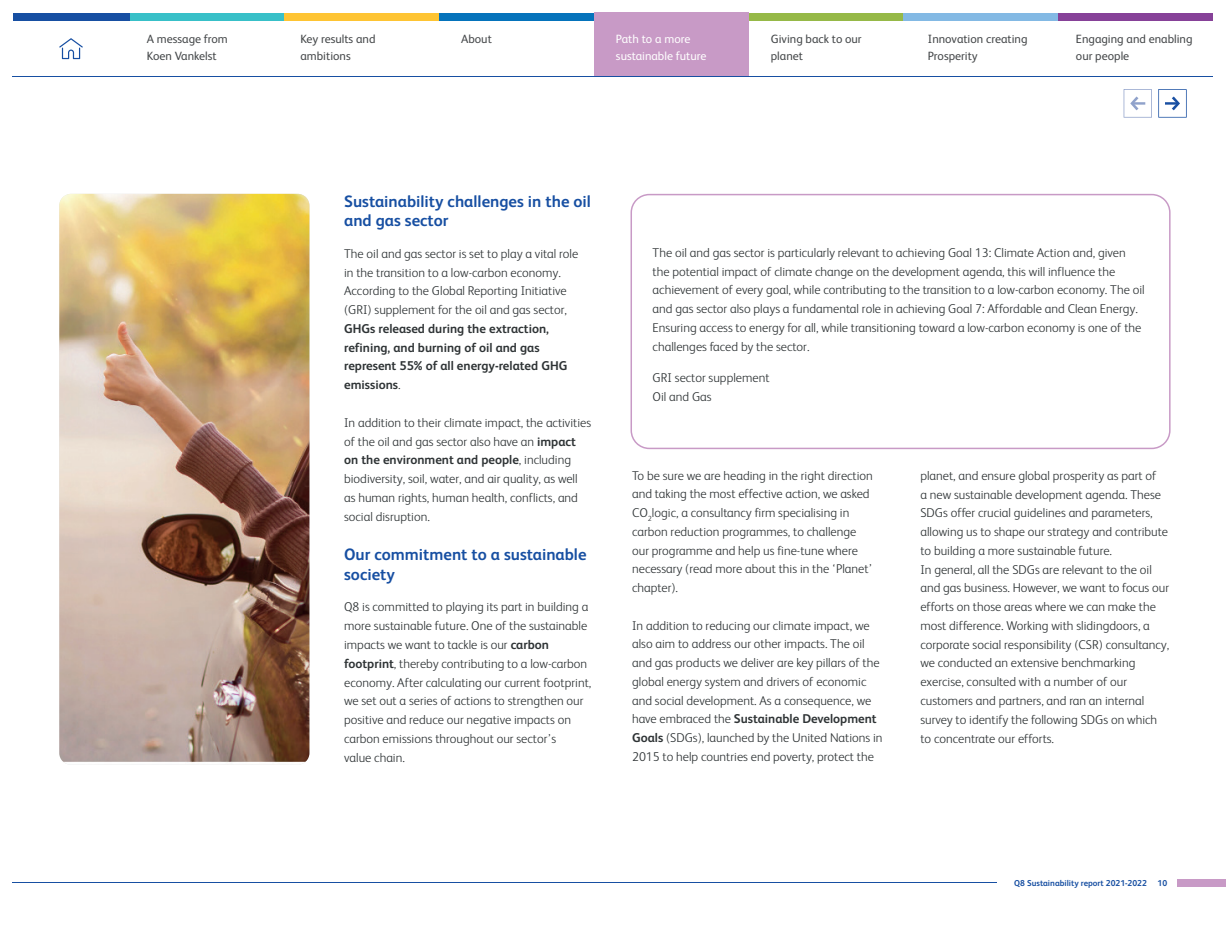
<style>
.page{position:relative;width:1226px;height:926px;background:#fff}
.page>*{position:absolute;margin:0;border:0;box-sizing:border-box;transform-origin:0 0}
.t1{font:700 16.5px/19.8px "FS Albert";color:#174fa2}
.t2{font:300 12.75px/18.8px "FS Albert";color:#2e3335}
.t3{font:700 12.75px/18.8px "FS Albert";color:#2e3335}
.t4{font:12px/16.5px "FS Albert";color:#444749}
.t5{font:12px/16.5px "FS Albert";color:#fff}
.t6{font:700 8.55px "FS Albert";color:#174fa2}
.s1{font-weight:300}
.s2{font-weight:700}
</style>
<div class="page">
<img style="left:59px;top:194px;width:250px;height:569px">
<svg style="left:630px;top:194px;width:540px;height:255px"></svg>
<hr style="left:13px;top:882px;width:983px;height:1px;background:#174fa2">
<div style="left:1177px;top:879px;width:49px;height:8px;background:#c89ac6"></div>
<div style="left:594px;top:13px;width:154px;height:63px;background:#c89ac6"></div>
<div style="left:748px;top:13px;width:155px;height:8px;background:#96b948"></div>
<div style="left:284px;top:13px;width:155px;height:8px;background:#fec433"></div>
<div style="left:129px;top:13px;width:155px;height:8px;background:#38c0c8"></div>
<div style="left:1058px;top:13px;width:155px;height:8px;background:#864198"></div>
<div style="left:903px;top:13px;width:155px;height:8px;background:#83b9e4"></div>
<div style="left:13px;top:13px;width:116px;height:8px;background:#174fa2"></div>
<svg style="left:59px;top:38px;width:24px;height:21px"></svg>
<div style="left:439px;top:13px;width:155px;height:8px;background:#0573bb"></div>
<hr style="left:13px;top:76px;width:1200px;height:1px;background:#174fa2">
<svg style="left:1158px;top:89px;width:28px;height:29px"></svg>
<svg style="left:1123px;top:89px;width:29px;height:29px"></svg>
<p class="t4" style="left:147px;top:31px;width:82px">A message from<br>Koen Vankelst</p>
<p class="t4" style="left:461px;top:31px;width:32px">About</p>
<p class="t4" style="left:300px;top:31px;width:77px">Key results and ambitions</p>
<p class="t5" style="left:616px;top:31px;width:92px">Path to a more sustainable future</p>
<p class="t4" style="left:771px;top:31px;width:92px">Giving back to our planet</p>
<p class="t4" style="left:928px;top:31px;width:101px">Innovation creating<br>Prosperity</p>
<p class="t4" style="left:1076px;top:31px;width:118px">Engaging and enabling our people</p>
<p class="t1" style="left:344px;top:191px;width:248px">Sustainability challenges in the oil and gas sector</p>
<p class="t2" style="left:344px;top:244px;width:236px">The oil and gas sector is set to play a vital role in the transition to a low-carbon economy.<br>According to the Global Reporting Initiative (GRI) supplement for the oil and gas sector,</p>
<p class="t3" style="left:344px;top:319px;width:225px">GHGs released during the extraction, refining, and burning of oil and gas represent 55% of all energy-related GHG emissions<span class="s1">.</span></p>
<p class="t2" style="left:344px;top:413px;width:249px">In addition to their climate impact, the activities of the oil and gas sector also have an <span class="s2">impact on the environment and people</span>, including biodiversity, soil, water, and air quality, as well as human rights, human health, conflicts, and social disruption.</p>
<p class="t1" style="left:344px;top:544px;width:244px">Our commitment to a sustainable society</p>
<p class="t2" style="left:344px;top:597px;width:249px">Q8 is committed to playing its part in building a more sustainable future. One of the sustainable impacts we want to tackle is our <span class="s2">carbon footprint</span>, thereby contributing to a low-carbon economy. After calculating our current footprint, we set out a series of actions to strengthen our positive and reduce our negative impacts on carbon emissions throughout our sector’s<br>value chain.</p>
<p class="t2" style="left:652px;top:243px;width:493px">The oil and gas sector is particularly relevant to achieving Goal 13: Climate Action and, given the potential impact of climate change on the development agenda, this will influence the achievement of every goal, while contributing to the transition to a low-carbon economy. The oil and gas sector also plays a fundamental role in achieving Goal 7: Affordable and Clean Energy.<br>Ensuring access to energy for all, while transitioning toward a low-carbon economy is one of the challenges faced by the sector.</p>
<p class="t2" style="left:652px;top:368px;width:118px">GRI sector supplement<br>Oil and Gas</p>
<p class="t2" style="left:632px;top:465px;width:242px">To be sure we are heading in the right direction and taking the most effective action, we asked CO<sub>2</sub>logic, a consultancy firm specialising in carbon reduction programmes, to challenge our programme and help us fine-tune where necessary (read more about this in the ‘Planet’ chapter).</p>
<p class="t2" style="left:632px;top:615px;width:252px">In addition to reducing our climate impact, we also aim to address our other impacts. The oil and gas products we deliver are key pillars of the global energy system and drivers of economic and social development. As a consequence, we have embraced the <span class="s2">Sustainable Development Goals</span> (SDGs), launched by the United Nations in 2015 to help countries end poverty, protect the</p>
<p class="t2" style="left:920px;top:466px;width:250px">planet, and ensure global prosperity as part of<br>a new sustainable development agenda. These SDGs offer crucial guidelines and parameters, allowing us to shape our strategy and contribute to building a more sustainable future.<br>In general, all the SDGs are relevant to the oil and gas business. However, we want to focus our efforts on those areas where we can make the most difference. Working with slidingdoors, a corporate social responsibility (CSR) consultancy, we conducted an extensive benchmarking exercise, consulted with a number of our customers and partners, and ran an internal survey to identify the following SDGs on which to concentrate our efforts.</p>
<p class="t6" style="left:1014px;top:878px;width:134px">Q8 Sustainability report 2021-2022</p>
<p class="t6" style="left:1157px;top:878px;width:11px">10</p>
</div>
